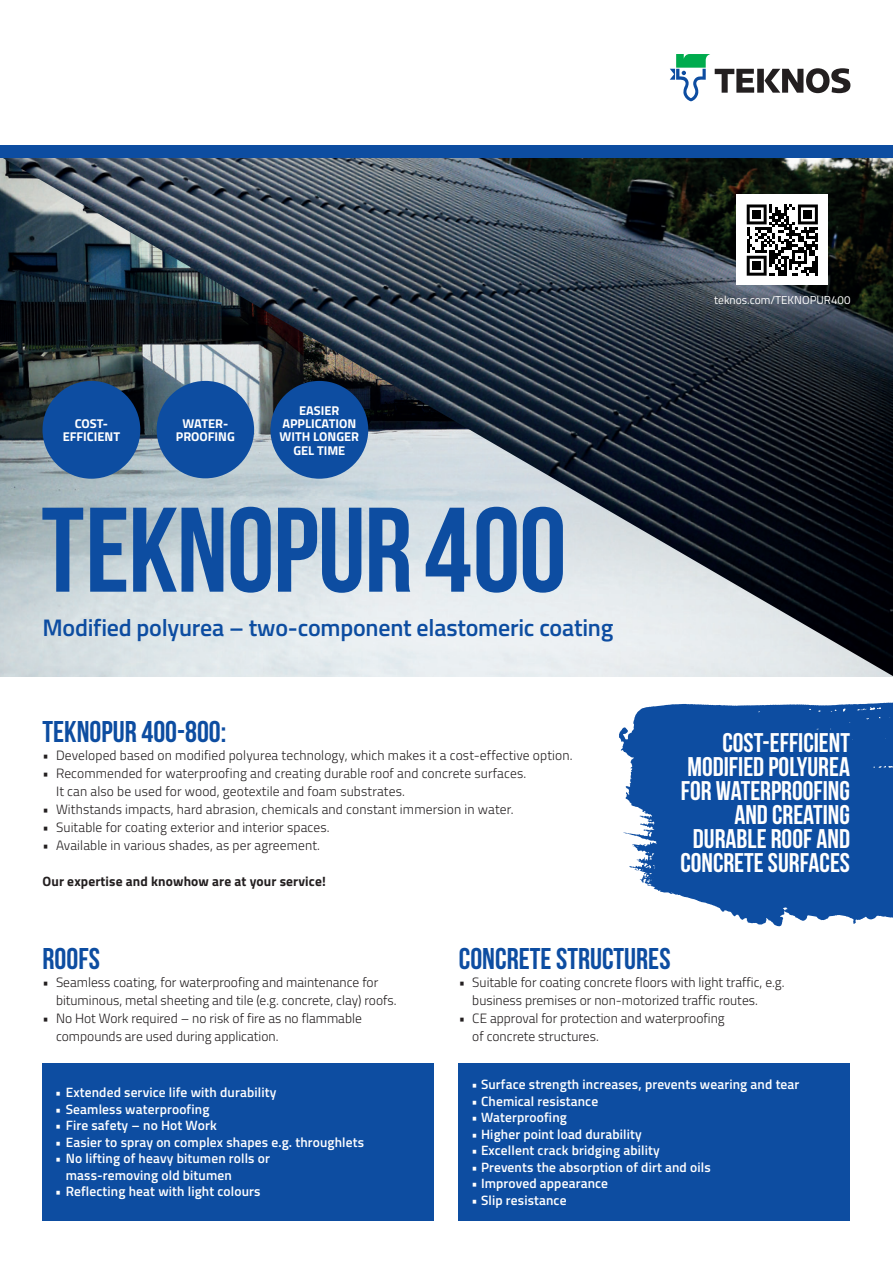
<style>
.page{position:relative;width:893px;height:1263px;background:#fff}
.page>*{position:absolute;margin:0;border:0;box-sizing:border-box;transform-origin:0 0}
.t1{font:700 120px "Bebas Neue";letter-spacing:-.01em;color:#0d4da1}
.t2{font:700 30px "Bebas Neue";color:#0d4da1}
.t3{font:700 27px/24px "Bebas Neue";color:#fff;text-align:right}
.t4{font:600 24px "Titillium";letter-spacing:-.01em;color:#0d4da1}
.t5{font:300 13.5px/18px "Titillium";color:#231f20}
.t6{font:600 13.5px/16.5px "Titillium";letter-spacing:.01em;color:#fff}
.t7{font:700 13.5px "Titillium";letter-spacing:.01em;color:#231f20}
.t8{font:700 12.75px/13.4px "Titillium";color:#fff;text-align:center}
.t9{font:11.55px "Titillium";color:#fff}
</style>
<div class="page">
<svg style="left:619px;top:702px;width:274px;height:224px;background:#2f66ae"></svg>
<img style="left:0;top:158px;width:893px;height:518px">
<svg style="left:670px;top:54px;width:180px;height:47px"></svg>
<div style="left:0;top:146px;width:893px;height:12px;background:#0d4da1"></div>
<div style="left:43px;top:381px;width:97px;height:98px;background:#0d4da1;border-radius:50%"></div>
<div style="left:157px;top:381px;width:97px;height:97px;background:#0d4da1;border-radius:50%"></div>
<div style="left:270px;top:381px;width:98px;height:98px;background:#0d4da1;border-radius:50%"></div>
<div style="left:43px;top:1063px;width:391px;height:157px;background:#0d4da1"></div>
<div style="left:459px;top:1063px;width:391px;height:157px;background:#0d4da1"></div>
<div style="left:736px;top:194px;width:92px;height:91px;background:#fff"></div>
<svg style="left:747px;top:204px;width:71px;height:72px"></svg>
<div style="left:752px;top:210px;width:9px;height:9px;background:#000"></div>
<div style="left:804px;top:210px;width:8px;height:9px;background:#000"></div>
<div style="left:752px;top:261px;width:9px;height:9px;background:#000"></div>
<p class="t8" style="left:63px;top:416px;width:59px">COST-<br>EFFICIENT</p>
<p class="t8" style="left:176px;top:416px;width:61px">WATER-<br>PROOFING</p>
<p class="t8" style="left:280px;top:403px;width:81px">EASIER<br>APPLICATION<br>WITH LONGER<br>GEL TIME</p>
<h1 class="t1" style="left:41px;top:484px;width:527px">TEKNOPUR 400</h1>
<h3 class="t4" style="left:43px;top:610px;width:572px">Modified polyurea – two-component elastomeric coating</h3>
<h2 class="t2" style="left:43px;top:715px;width:185px">TEKNOPUR 400-800:</h2>
<p class="t5" style="left:43px;top:745px;width:531px">• Developed based on modified polyurea technology, which makes it a cost-effective option.</p>
<p class="t5" style="left:56px;top:763px;width:472px;text-indent:-13px">• Recommended for waterproofing and creating durable roof and concrete surfaces.<br>It can also be used for wood, geotextile and foam substrates.</p>
<p class="t5" style="left:43px;top:799px;width:472px">• Withstands impacts, hard abrasion, chemicals and constant immersion in water.</p>
<p class="t5" style="left:43px;top:817px;width:289px">• Suitable for coating exterior and interior spaces.</p>
<p class="t5" style="left:43px;top:835px;width:279px">• Available in various shades, as per agreement.</p>
<p class="t7" style="left:43px;top:871px;width:285px">Our expertise and knowhow are at your service!</p>
<p class="t9" style="left:714px;top:292px;width:138px">teknos.com/TEKNOPUR400</p>
<h3 class="t3" style="left:680px;top:730px;width:171px">COST-EFFICIENT<br>MODIFIED POLYUREA<br>FOR WATERPROOFING<br>AND CREATING<br>DURABLE ROOF AND<br>CONCRETE SURFACES</h3>
<h2 class="t2" style="left:43px;top:942px;width:59px">ROOFS</h2>
<p class="t5" style="left:56px;top:972px;width:342px;text-indent:-13px">• Seamless coating, for waterproofing and maintenance for bituminous, metal sheeting and tile (e.g. concrete, clay) roofs.</p>
<p class="t5" style="left:56px;top:1008px;width:307px;text-indent:-13px">• No Hot Work required – no risk of fire as no flammable compounds are used during application.</p>
<p class="t6" style="left:55px;top:1084px;width:223px">• Extended service life with durability</p>
<p class="t6" style="left:55px;top:1100px;width:156px">• Seamless waterproofing</p>
<p class="t6" style="left:55px;top:1117px;width:163px">• Fire safety – no Hot Work</p>
<p class="t6" style="left:55px;top:1133px;width:310px">• Easier to spray on complex shapes e.g. throughlets</p>
<p class="t6" style="left:66px;top:1150px;width:206px;text-indent:-11px">• No lifting of heavy bitumen rolls or mass-removing old bitumen</p>
<p class="t6" style="left:55px;top:1183px;width:207px">• Reflecting heat with light colours</p>
<h2 class="t2" style="left:459px;top:942px;width:213px">CONCRETE STRUCTURES</h2>
<p class="t5" style="left:472px;top:972px;width:314px;text-indent:-14px">• Suitable for coating concrete floors with light traffic, e.g. business premises or non-motorized traffic routes.</p>
<p class="t5" style="left:472px;top:1008px;width:254px;text-indent:-14px">• CE approval for protection and waterproofing of concrete structures.</p>
<p class="t6" style="left:472px;top:1075px;width:329px">• Surface strength increases, prevents wearing and tear</p>
<p class="t6" style="left:472px;top:1092px;width:128px">• Chemical resistance</p>
<p class="t6" style="left:472px;top:1108px;width:97px">• Waterproofing</p>
<p class="t6" style="left:472px;top:1125px;width:172px">• Higher point load durability</p>
<p class="t6" style="left:472px;top:1141px;width:190px">• Excellent crack bridging ability</p>
<p class="t6" style="left:472px;top:1158px;width:241px">• Prevents the absorption of dirt and oils</p>
<p class="t6" style="left:472px;top:1174px;width:138px">• Improved appearance</p>
<p class="t6" style="left:472px;top:1191px;width:96px">• Slip resistance</p>
<p class="t6" style="left:565px;top:1138px;width:151px">• Seamless waterproofing</p>
<p class="t6" style="left:565px;top:1158px;width:155px">• Fire safety – no hot work</p>
</div>
